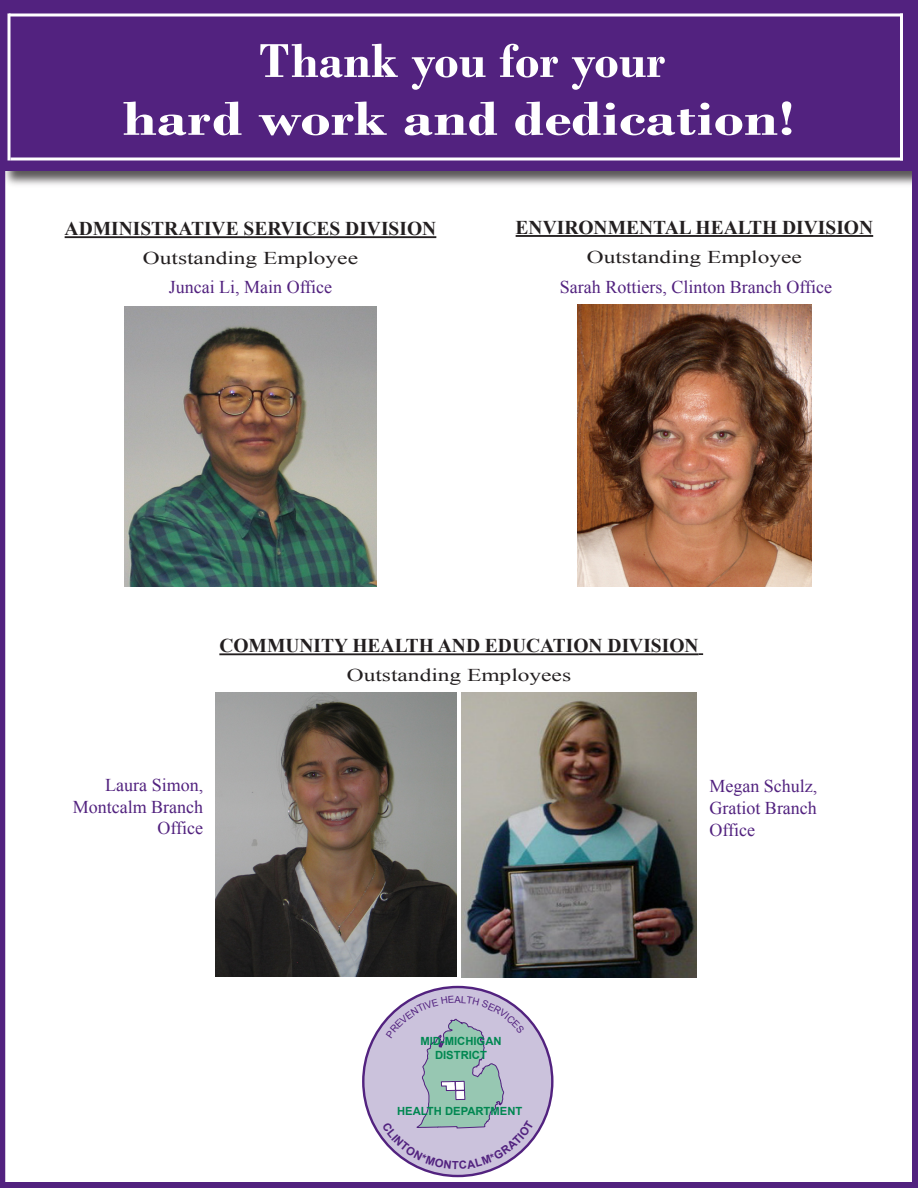
<style>
.page{position:relative;width:918px;height:1188px;background:#fff}
.page>*{position:absolute;margin:0;border:0;box-sizing:border-box;transform-origin:0 0}
.t1{font:700 50.1px "Bodoni";color:#fff;scale:1.25 1}
.t2{font:700 50.1px "Bodoni";color:#fff}
.t3{font:700 19.5px "Times New Roman";color:#231f20}
.t4{font:18px/21.6px "Times New Roman";color:#52227f;text-align:right}
.t5{font:18px "Times New Roman";color:#231f20;scale:1.3 1}
.t6{font:700 11.25px/13.6px "Arial";color:#008751;text-align:center}
.t7{font:9.6px "Arial";color:#52227f}
</style>
<div class="page">
<div style="left:0;top:0;width:918px;height:189px;background:#231f20;opacity:.75"></div>
<div style="left:0;top:0;width:918px;height:168px;background:#52227f"></div>
<svg style="left:363px;top:987px;width:189px;height:189px;background:#bbadd0"></svg>
<div style="left:0;top:165px;width:918px;height:1023px;border:6px solid #52227f"></div>
<hr style="left:10px;top:158px;width:893px;height:2px;background:#fff">
<hr style="left:8px;top:13px;width:2px;height:148px;background:#fff">
<hr style="left:900px;top:14px;width:3px;height:146px;background:#fff">
<img style="left:124px;top:306px;width:252px;height:281px">
<hr style="left:65px;top:236px;width:371px;height:2px;background:#231f20">
<img style="left:215px;top:693px;width:242px;height:284px">
<hr style="left:219px;top:653px;width:480px;height:2px;background:#231f20">
<img style="left:461px;top:693px;width:236px;height:285px">
<hr style="left:9px;top:14px;width:894px;height:2px;background:#fff">
<hr style="left:516px;top:235px;width:357px;height:2px;background:#231f20">
<img style="left:577px;top:304px;width:235px;height:283px">
<svg style="left:382px;top:996px;width:152px;height:173px;background:#bec1d1"></svg>
<p class="t2" style="left:259px;top:31px;width:408px">Thank you for your</p>
<p class="t1" style="left:123px;top:89px;width:539px">hard work and dedication!</p>
<p class="t3" style="left:65px;top:215px;width:373px">ADMINISTRATIVE SERVICES DIVISION</p>
<p class="t5" style="left:143px;top:246px;width:167px">Outstanding Employee</p>
<p class="t4" style="left:169px;top:276px;width:165px">Juncai Li, Main Office</p>
<p class="t3" style="left:516px;top:214px;width:359px">ENVIRONMENTAL HEALTH DIVISION</p>
<p class="t5" style="left:587px;top:245px;width:167px">Outstanding Employee</p>
<p class="t4" style="left:560px;top:276px;width:274px">Sarah Rottiers, Clinton Branch Office</p>
<p class="t3" style="left:219px;top:632px;width:481px">COMMUNITY HEALTH AND EDUCATION DIVISION</p>
<p class="t5" style="left:347px;top:663px;width:174px">Outstanding Employees</p>
<p class="t4" style="left:73px;top:774px;width:132px">Laura Simon,<br>Montcalm Branch<br>Office</p>
<p class="t4" style="left:710px;top:775px;width:109px;text-align:justify">Megan Schulz, Gratiot Branch Office</p>
<p class="t7" style="left:454px;top:993px;width:8px">A</p>
<p class="t6" style="left:420px;top:1035px;width:83px">MID-MICHIGAN<br>DISTRICT</p>
<p class="t6" style="left:397px;top:1105px;width:127px">HEALTH DEPARTMENT</p>
</div>
